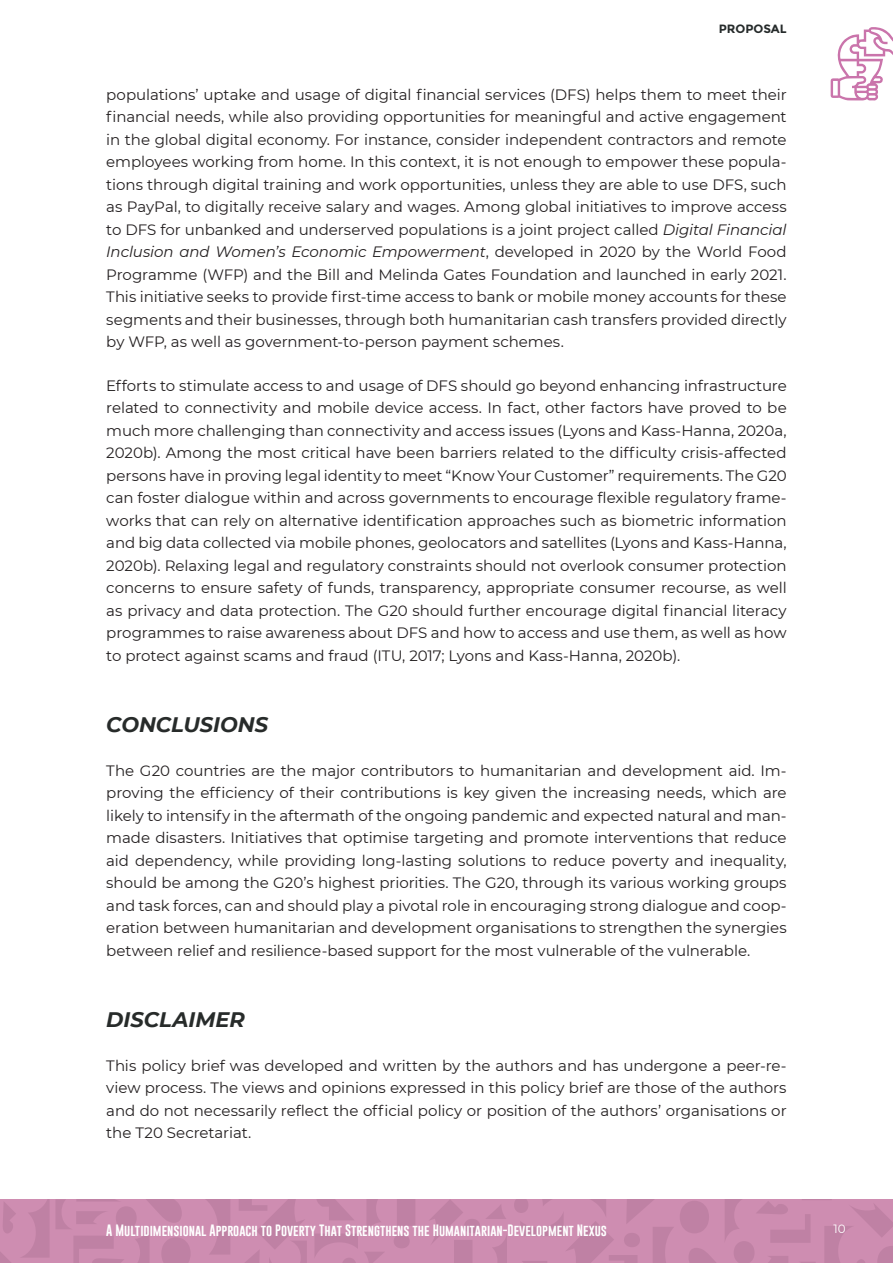
<style>
.page{position:relative;width:893px;height:1263px;background:#fff}
.page>*{position:absolute;margin:0;border:0;box-sizing:border-box;transform-origin:0 0}
.t1{font:italic 700 21px "Montserrat";letter-spacing:-.005em;color:#272b2a}
.t2{font:15px/22.5px "Montserrat";letter-spacing:-.005em;color:#231f20;text-align:justify}
.t3{font:12px "Gobold";color:#fff}
.t4{font:700 12px "Montserrat";color:#262b2b}
.t5{font:12px "Montserrat";color:#fff}
.s1{font-style:italic}
</style>
<div class="page">
<div style="left:0;top:1199px;width:893px;height:64px;background:#ce8db1"></div>
<svg style="left:514px;top:1199px;width:379px;height:64px"></svg>
<svg style="left:430px;top:1200px;width:77px;height:63px"></svg>
<svg style="left:0;top:1199px;width:415px;height:64px"></svg>
<svg style="left:831px;top:27px;width:62px;height:74px"></svg>
<p class="t4" style="left:719px;top:21px;width:69px">PROPOSAL</p>
<p class="t2" style="left:106px;top:82px;width:682px">populations’ uptake and usage of digital financial services (DFS) helps them to meet their financial needs, while also providing opportunities for meaningful and active engagement in the global digital economy. For instance, consider independent contractors and remote employees working from home. In this context, it is not enough to empower these popula&shy;tions through digital training and work opportunities, unless they are able to use DFS, such as PayPal, to digitally receive salary and wages. Among global initiatives to improve access to DFS for unbanked and underserved populations is a joint project called <span class="s1">Digital Financial Inclusion and Women’s Economic Empowerment</span>, developed in 2020 by the World Food Programme (WFP) and the Bill and Melinda Gates Foundation and launched in early 2021.<br>This initiative seeks to provide first-time access to bank or mobile money accounts for these segments and their businesses, through both humanitarian cash transfers provided directly by WFP, as well as government-to-person payment schemes.</p>
<p class="t2" style="left:106px;top:374px;width:682px">Efforts to stimulate access to and usage of DFS should go beyond enhancing infrastructure related to connectivity and mobile device access. In fact, other factors have proved to be much more challenging than connectivity and access issues (Lyons and Kass-Hanna, 2020a, 2020b). Among the most critical have been barriers related to the difficulty crisis-affected persons have in proving legal identity to meet “Know Your Customer” requirements. The G20 can foster dialogue within and across governments to encourage flexible regulatory frame&shy;works that can rely on alternative identification approaches such as biometric information and big data collected via mobile phones, geolocators and satellites (Lyons and Kass-Hanna, 2020b). Relaxing legal and regulatory constraints should not overlook consumer protection concerns to ensure safety of funds, transparency, appropriate consumer recourse, as well as privacy and data protection. The G20 should further encourage digital financial literacy programmes to raise awareness about DFS and how to access and use them, as well as how to protect against scams and fraud (ITU, 2017; Lyons and Kass-Hanna, 2020b).</p>
<h1 class="t1" style="left:106px;top:709px;width:163px">CONCLUSIONS</h1>
<p class="t2" style="left:106px;top:758px;width:682px">The G20 countries are the major contributors to humanitarian and development aid. Im&shy;proving the efficiency of their contributions is key given the increasing needs, which are likely to intensify in the aftermath of the ongoing pandemic and expected natural and man&shy;made disasters. Initiatives that optimise targeting and promote interventions that reduce aid dependency, while providing long-lasting solutions to reduce poverty and inequality, should be among the G20’s highest priorities. The G20, through its various working groups and task forces, can and should play a pivotal role in encouraging strong dialogue and coop&shy;eration between humanitarian and development organisations to strengthen the synergies between relief and resilience-based support for the most vulnerable of the vulnerable.</p>
<h1 class="t1" style="left:106px;top:1004px;width:140px">DISCLAIMER</h1>
<p class="t2" style="left:106px;top:1053px;width:682px">This policy brief was developed and written by the authors and has undergone a peer-re&shy;view process. The views and opinions expressed in this policy brief are those of the authors and do not necessarily reflect the official policy or position of the authors’ organisations or the T20 Secretariat.</p>
<p class="t3" style="left:106px;top:1223px;width:502px">A Multidimensional Approach to Poverty That Strengthens the Humanitarian-Development Nexus</p>
<p class="t5" style="left:833px;top:1221px;width:14px">10</p>
</div>
